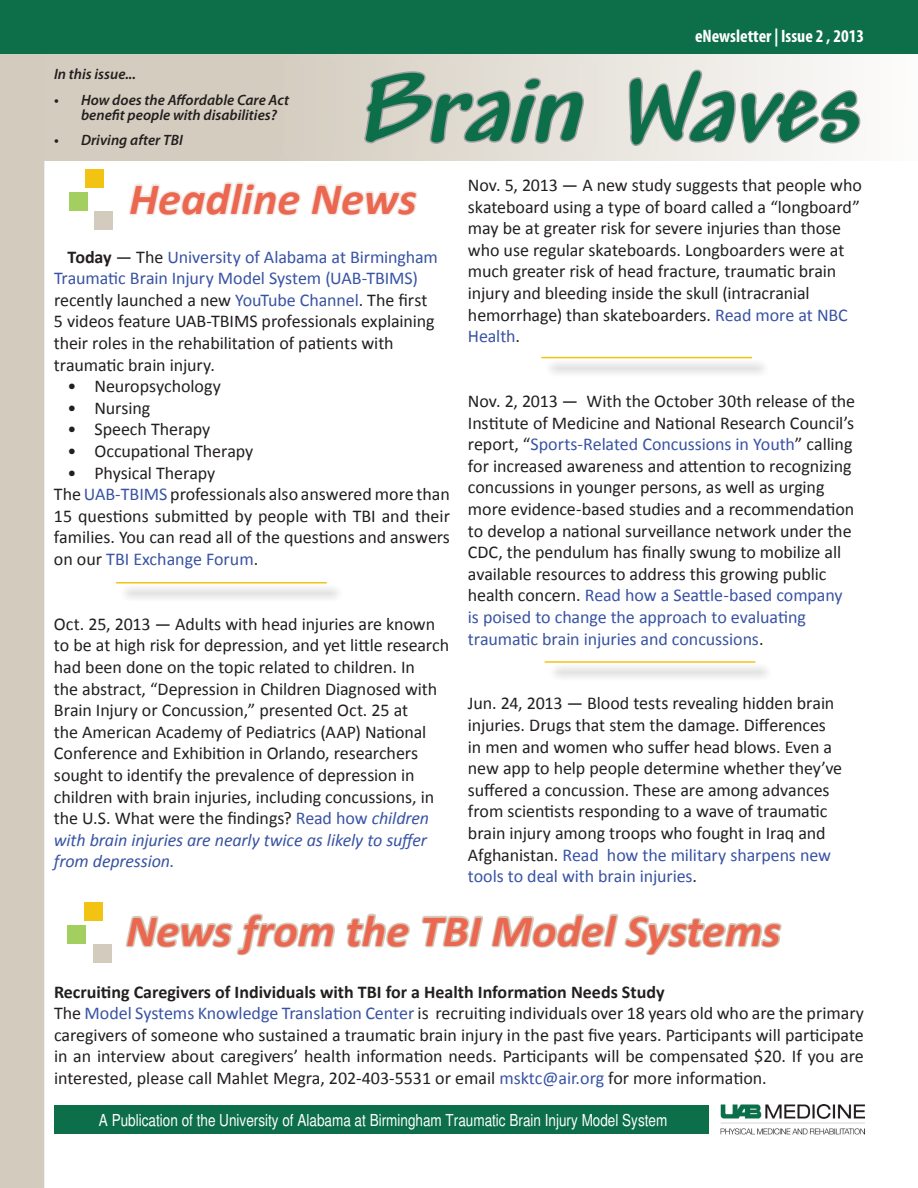
<style>
.page{position:relative;width:918px;height:1188px;background:#fff}
.page>*{position:absolute;margin:0;border:0;box-sizing:border-box;transform-origin:0 0}
.t1{font:italic 700 108px "Mead";color:#0c6f49}
.t2{font:italic 700 45px "Calibri";color:#ec6750}
.t3{font:18px/21.6px "Calibri";letter-spacing:-.005em;color:#231f20}
.t4{font:700 condensed 18px "Myriad Pro";color:#fff}
.t5{font:condensed 16.5px "Helvetica";color:#fff}
.t6{font:italic 600 15px/15px "Myriad Pro";color:#231f20}
.s1{font-weight:700}
.s2{color:#3853a3}
.s3{font-style:italic;color:#3853a3}
</style>
<div class="page">
<svg style="left:44px;top:54px;width:799px;height:107px;background:#dad4c9"></svg>
<div style="left:0;top:0;width:44px;height:1188px;background:#d3cbbd"></div>
<div style="left:0;top:0;width:918px;height:54px;background:#0c6f49"></div>
<div style="left:54px;top:1105px;width:655px;height:29px;background:#0c6f49"></div>
<svg style="left:626px;top:68px;width:235px;height:80px"></svg>
<img style="left:720px;top:1105px;width:144px;height:30px">
<div style="left:84px;top:902px;width:19px;height:19px;background:#f3c314"></div>
<div style="left:68px;top:926px;width:18px;height:18px;background:#a2cf5f"></div>
<div style="left:93px;top:944px;width:19px;height:19px;background:#d3cbbd"></div>
<svg style="left:125px;top:913px;width:210px;height:43px"></svg>
<svg style="left:346px;top:913px;width:64px;height:35px"></svg>
<svg style="left:421px;top:913px;width:361px;height:43px"></svg>
<svg style="left:127px;top:156px;width:176px;height:60px"></svg>
<svg style="left:309px;top:56px;width:276px;height:160px"></svg>
<div style="left:85px;top:169px;width:19px;height:19px;background:#f3c314"></div>
<div style="left:69px;top:192px;width:18px;height:19px;background:#a2cf5f"></div>
<div style="left:94px;top:211px;width:19px;height:19px;background:#d3cbbd"></div>
<div style="left:118px;top:584px;width:234px;height:24px;background:#231f20;opacity:.75"></div>
<hr style="left:116px;top:582px;width:211px;height:2px;background:#f3c314">
<div style="left:544px;top:359px;width:233px;height:24px;background:#231f20;opacity:.75"></div>
<hr style="left:541px;top:357px;width:211px;height:1px;background:#f3c314">
<div style="left:547px;top:663px;width:233px;height:24px;background:#231f20;opacity:.75"></div>
<hr style="left:545px;top:661px;width:210px;height:2px;background:#f3c314">
<p class="t6" style="left:54px;top:66px;width:84px">In this issue...</p>
<p class="t6" style="left:81px;top:92px;width:210px;text-indent:-27px">• How does the Affordable Care Act benefit people with disabilities?</p>
<p class="t6" style="left:54px;top:132px;width:130px">• Driving after TBI</p>
<p class="t4" style="left:695px;top:25px;width:170px">eNewsletter | Issue 2 , 2013</p>
<h1 class="t1" style="left:351px;top:48px;width:545px">BrainWaves</h1>
<h2 class="t2" style="left:129px;top:170px;width:289px">Headline News</h2>
<p class="t3" style="left:54px;top:246px;width:386px;text-indent:14px"><span class="s1">Today</span> — The <span class="s2">University of Alabama at Birmingham Traumatic Brain Injury Model System (UAB-TBIMS) </span>recently launched a new <span class="s2">YouTube Channel</span>. The first 5 videos feature UAB-TBIMS professionals explaining their roles in the rehabilitation of patients with traumatic brain injury.</p>
<p class="t3" style="left:67px;top:375px;width:155px">• Neuropsychology</p>
<p class="t3" style="left:67px;top:397px;width:84px">• Nursing</p>
<p class="t3" style="left:67px;top:419px;width:144px">• Speech Therapy</p>
<p class="t3" style="left:67px;top:440px;width:187px">• Occupational Therapy</p>
<p class="t3" style="left:54px;top:462px;width:397px;text-indent:14px">• Physical Therapy<br>The <span class="s2">UAB-TBIMS</span> professionals also answered more than 15 questions submitted by people with TBI and their families. You can read all of the questions and answers on our <span class="s2">TBI Exchange Forum</span>.</p>
<p class="t3" style="left:54px;top:613px;width:397px">Oct. 25, 2013 — Adults with head injuries are known to be at high risk for depression, and yet little research had been done on the topic related to children. In<br>the abstract, “Depression in Children Diagnosed with Brain Injury or Concussion,” presented Oct. 25 at<br>the American Academy of Pediatrics (AAP) National Conference and Exhibition in Orlando, researchers sought to identify the prevalence of depression in children with brain injuries, including concussions, in the U.S. What were the findings? <span class="s2">Read how</span> <span class="s3">children with brain injuries are nearly twice as likely to suffer from depression</span><span class="s2">.</span></p>
<p class="t3" style="left:468px;top:174px;width:395px">Nov. 5, 2013 — A new study suggests that people who skateboard using a type of board called a “longboard” may be at greater risk for severe injuries than those who use regular skateboards. Longboarders were at much greater risk of head fracture, traumatic brain injury and bleeding inside the skull (intracranial hemorrhage) than skateboarders. <span class="s2">Read more at NBC Health</span>.</p>
<p class="t3" style="left:468px;top:390px;width:389px">Nov. 2, 2013 — With the October 30th release of the Institute of Medicine and National Research Council’s report, “<span class="s2">Sports-Related Concussions in Youth</span>” calling for increased awareness and attention to recognizing concussions in younger persons, as well as urging more evidence-based studies and a recommendation to develop a national surveillance network under the CDC, the pendulum has finally swung to mobilize all available resources to address this growing public health concern. <span class="s2">Read how a Seattle-based company is poised to change the approach to evaluating traumatic brain injuries and concussions</span>.</p>
<p class="t3" style="left:468px;top:693px;width:376px">Jun. 24, 2013 — Blood tests revealing hidden brain injuries. Drugs that stem the damage. Differences in men and women who suffer head blows. Even a new app to help people determine whether they’ve suffered a concussion. These are among advances from scientists responding to a wave of traumatic brain injury among troops who fought in Iraq and Afghanistan. <span class="s2">Read how the military sharpens new tools to deal with brain injuries</span>.</p>
<h2 class="t2" style="left:126px;top:902px;width:656px">News from the TBI Model Systems</h2>
<p class="t3" style="left:54px;top:981px;width:812px"><span class="s1">Recruiting Caregivers of Individuals with TBI for a Health Information Needs Study<br></span>The <span class="s2">Model Systems Knowledge Translation Center</span> is recruiting individuals over 18 years old who are the primary caregivers of someone who sustained a traumatic brain injury in the past five years. Participants will participate in an interview about caregivers’ health information needs. Participants will be compensated $20. If you are interested, please call Mahlet Megra, 202-403-5531 or email <span class="s2">msktc@air.org</span> for more information.</p>
<p class="t5" style="left:99px;top:1110px;width:570px">A Publication of the University of Alabama at Birmingham Traumatic Brain Injury Model System</p>
</div>
